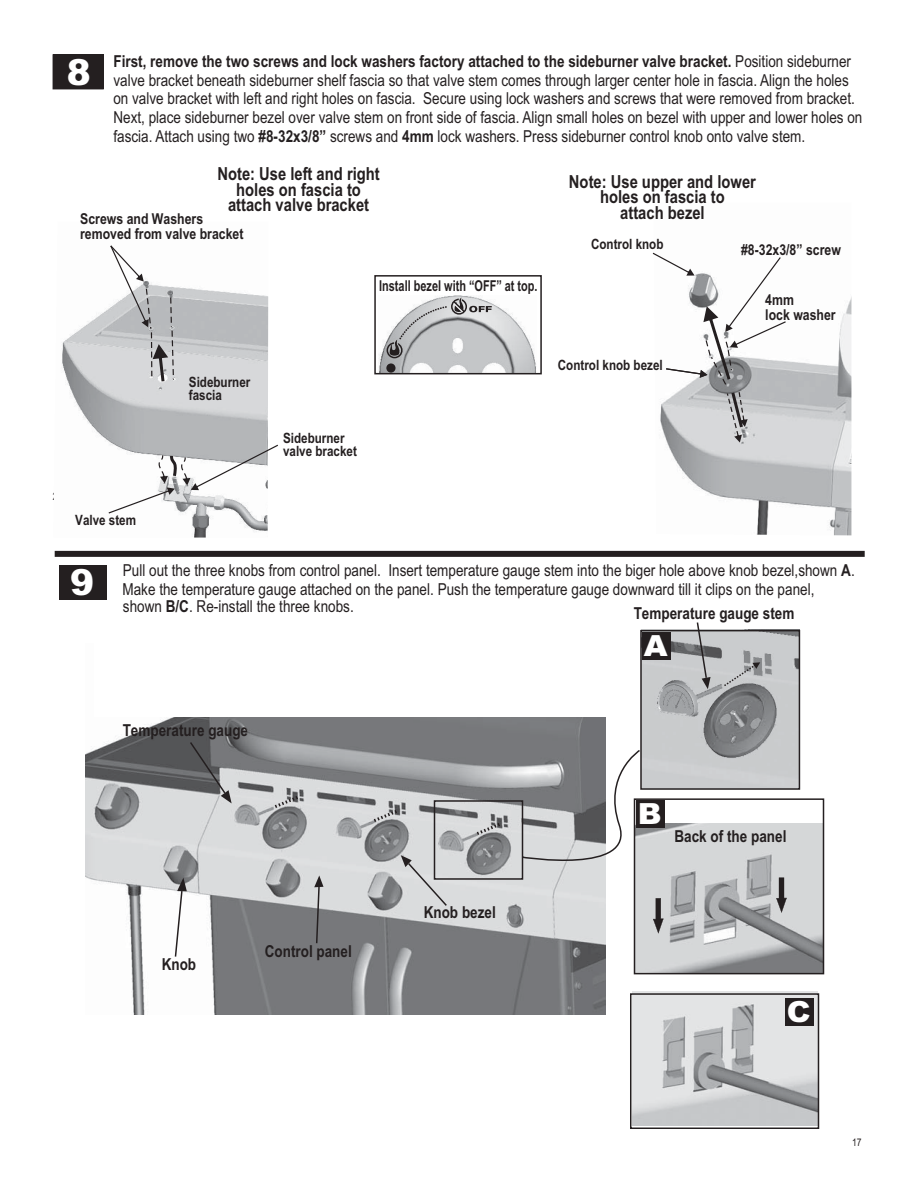
<style>
.page{position:relative;width:918px;height:1188px;background:#fff}
.page>*{position:absolute;margin:0;border:0;box-sizing:border-box;transform-origin:0 0}
.t1{font:900 36px "Arial";color:#fff}
.t2{font:900 29.1px "Arial";color:#fff;scale:1.05 1}
.t3{font:700 18px/15.5px "Arial Narrow";color:#241f20;text-align:center}
.t4{font:16.5px/18.8px "Arial Narrow";color:#241f20}
.t5{font:700 16.5px "Arial Narrow";color:#241f20}
.t6{font:700 15px/14.5px "Arial Narrow";color:#241f20}
.t7{font:700 15px "Arial Narrow";color:#241f20;scale:.89 1}
.t8{font:700 14.25px/13.8px "Arial Narrow";color:#241f20}
.t9{font:10.5px "Arial Narrow";color:#241f20}
.s1{font-weight:700}
</style>
<div class="page">
<img style="left:633px;top:992px;width:184px;height:134px">
<div style="left:59px;top:565px;width:48px;height:34px;background:#241f20"></div>
<div style="left:55px;top:551px;width:810px;height:6px;background:#241f20"></div>
<img style="left:86px;top:717px;width:520px;height:297px">
<svg style="left:174px;top:878px;width:13px;height:80px"></svg>
<svg style="left:188px;top:740px;width:44px;height:63px;background:#7b7c7e"></svg>
<img style="left:643px;top:633px;width:154px;height:154px">
<svg style="left:722px;top:662px;width:38px;height:26px"></svg>
<div style="left:640px;top:630px;width:160px;height:160px;border:2px solid #241f20"></div>
<div style="left:642px;top:632px;width:29px;height:28px;background:#241f20"></div>
<svg style="left:271px;top:749px;width:370px;height:196px;background:#b2b3b5"></svg>
<div style="left:630px;top:993px;width:189px;height:136px;border:2px solid #241f20"></div>
<div style="left:785px;top:998px;width:29px;height:28px;background:#241f20"></div>
<svg style="left:696px;top:622px;width:15px;height:67px"></svg>
<img style="left:637px;top:823px;width:184px;height:148px">
<div style="left:636px;top:800px;width:29px;height:28px;background:#241f20"></div>
<div style="left:634px;top:798px;width:190px;height:176px;border:2px solid #241f20"></div>
<svg style="left:776px;top:878px;width:11px;height:35px"></svg>
<svg style="left:653px;top:898px;width:11px;height:36px"></svg>
<div style="left:53px;top:55px;width:50px;height:34px;background:#241f20"></div>
<img style="left:667px;top:299px;width:184px;height:236px">
<img style="left:379px;top:296px;width:157px;height:75px">
<div style="left:387px;top:364px;width:8px;height:8px;background:#241f20;border-radius:50%"></div>
<div style="left:386px;top:363px;width:10px;height:10px;border:2px solid #241f20;border-radius:50%"></div>
<div style="left:387px;top:342px;width:16px;height:16px;border:2px solid #241f20;border-radius:50%"></div>
<svg style="left:389px;top:297px;width:103px;height:59px;background:#c0c1c3"></svg>
<div style="left:374px;top:275px;width:168px;height:99px;border:2px solid #241f20"></div>
<img style="left:62px;top:287px;width:206px;height:251px">
<svg style="left:110px;top:245px;width:65px;height:136px"></svg>
<svg style="left:109px;top:445px;width:169px;height:69px"></svg>
<svg style="left:653px;top:253px;width:133px;height:190px"></svg>
<h1 class="t1" style="left:67px;top:51px;width:26px">8</h1>
<p class="t4" style="left:113px;top:54px;width:751px"><span class="s1">First, remove the two screws and lock washers factory attached to the sideburner valve bracket.</span> Position sideburner valve bracket beneath sideburner shelf fascia so that valve stem comes through larger center hole in fascia. Align the holes on valve bracket with left and right holes on fascia. Secure using lock washers and screws that were removed from bracket.<br>Next, place sideburner bezel over valve stem on front side of fascia. Align small holes on bezel with upper and lower holes on fascia. Attach using two <span class="s1">#8-32x3/8”</span> screws and <span class="s1">4mm</span> lock washers. Press sideburner control knob onto valve stem.</p>
<p class="t3" style="left:217px;top:168px;width:164px">Note: Use left and right holes on fascia to attach valve bracket</p>
<p class="t3" style="left:569px;top:175px;width:189px">Note: Use upper and lower holes on fascia to<br>attach bezel</p>
<p class="t6" style="left:80px;top:213px;width:165px">Screws and Washers removed from valve bracket</p>
<p class="t8" style="left:591px;top:239px;width:74px">Control knob</p>
<p class="t6" style="left:741px;top:244px;width:101px">#8-32x3/8” screw</p>
<p class="t6" style="left:765px;top:294px;width:72px">4mm<br>lock washer</p>
<p class="t7" style="left:379px;top:280px;width:180px">Install bezel with “OFF” at top.</p>
<p class="t9" style="left:53px;top:492px;width:11px">24</p>
<p class="t8" style="left:75px;top:514px;width:62px">Valve stem</p>
<p class="t8" style="left:189px;top:376px;width:63px">Sideburner fascia</p>
<p class="t8" style="left:283px;top:432px;width:75px">Sideburner valve bracket</p>
<p class="t8" style="left:558px;top:360px;width:106px">Control knob bezel</p>
<h1 class="t1" style="left:70px;top:562px;width:26px">9</h1>
<p class="t4" style="left:123px;top:563px;width:734px;line-height:18px">Pull out the three knobs from control panel. Insert temperature gauge stem into the biger hole above knob bezel,shown <span class="s1">A</span>.<br>Make the temperature gauge attached on the panel. Push the temperature gauge downward till it clips on the panel, shown <span class="s1">B/C</span>. Re-install the three knobs.</p>
<p class="t5" style="left:634px;top:607px;width:162px">Temperature gauge stem</p>
<h2 class="t2" style="left:644px;top:629px;width:24px">A</h2>
<p class="t5" style="left:123px;top:724px;width:127px">Temperature gauge</p>
<p class="t5" style="left:162px;top:958px;width:36px">Knob</p>
<p class="t5" style="left:265px;top:945px;width:89px">Control panel</p>
<p class="t5" style="left:424px;top:906px;width:74px">Knob bezel</p>
<h2 class="t2" style="left:638px;top:797px;width:24px">B</h2>
<p class="t5" style="left:675px;top:831px;width:114px">Back of the panel</p>
<h2 class="t2" style="left:787px;top:995px;width:24px">C</h2>
<p class="t9" style="left:852px;top:1138px;width:11px">17</p>
</div>
